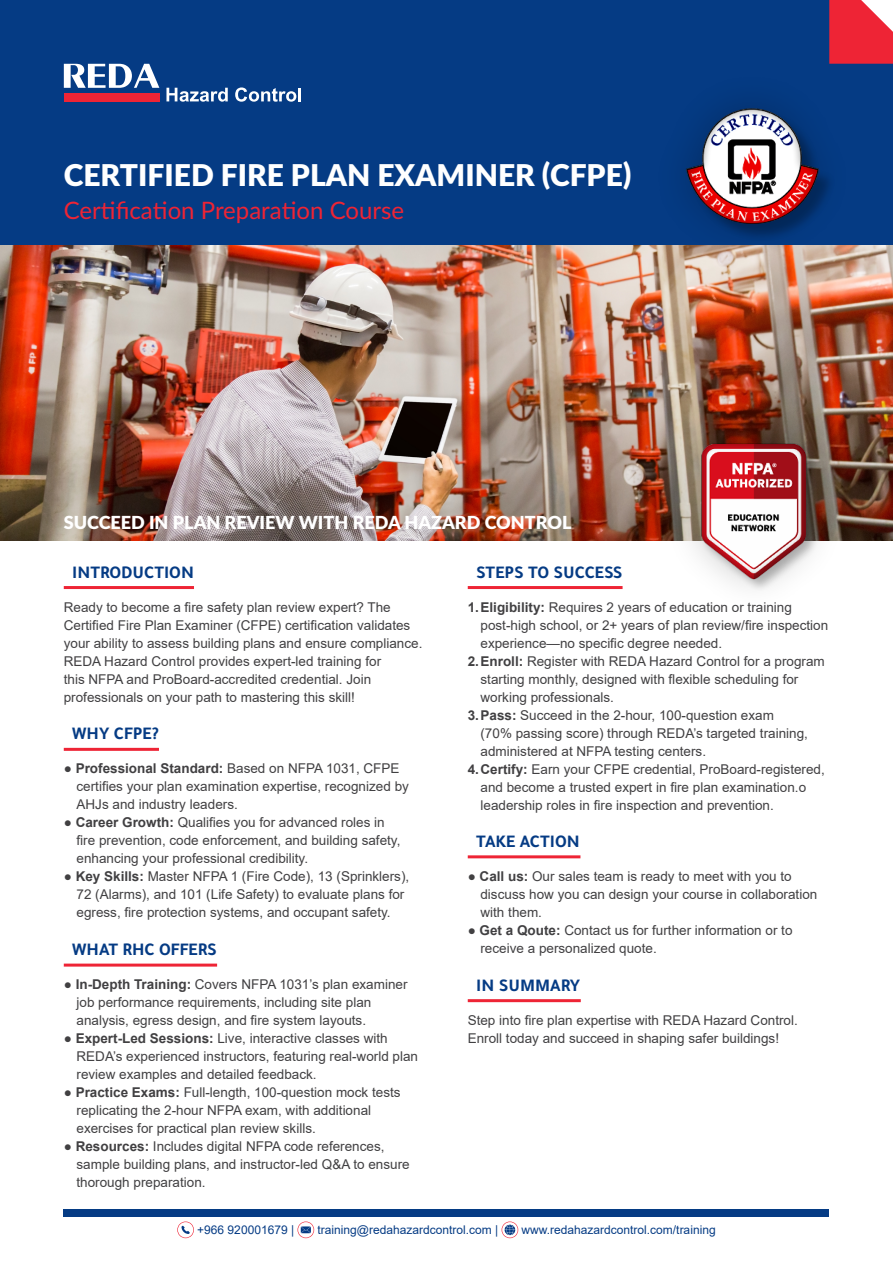
<style>
.page{position:relative;width:893px;height:1263px;background:#fff}
.page>*{position:absolute;margin:0;border:0;box-sizing:border-box;transform-origin:0 0}
.t1{font:900 30px "Lato";color:#fff}
.t2{font:24px "Lato";color:#ee2435}
.t3{font:700 18px "Tajawal";color:#053b84}
.t4{font:900 18px "Lato";color:#fff}
.t5{font:13.5px/18px "Arial";color:#414042}
.t6{font:12px "Arial";color:#053b84}
.s1{font-weight:700}
</style>
<div class="page">
<div style="left:0;top:0;width:893px;height:246px;background:#053b84"></div>
<svg style="left:829px;top:0;width:64px;height:64px;background:#ed3f4e"></svg>
<svg style="left:166px;top:88px;width:62px;height:14px"></svg>
<svg style="left:235px;top:87px;width:66px;height:15px"></svg>
<div style="left:64px;top:94px;width:95px;height:8px;background:#ee2435"></div>
<svg style="left:64px;top:64px;width:95px;height:24px"></svg>
<div style="left:64px;top:1209px;width:765px;height:7px;background:#053b84"></div>
<svg style="left:177px;top:1221px;width:17px;height:17px"></svg>
<svg style="left:297px;top:1221px;width:17px;height:17px"></svg>
<svg style="left:502px;top:1221px;width:16px;height:17px"></svg>
<img style="left:0;top:246px;width:893px;height:294px">
<hr style="left:64px;top:586px;width:130px;height:3px;background:#ee2435">
<hr style="left:468px;top:586px;width:155px;height:3px;background:#ee2435">
<hr style="left:468px;top:855px;width:112px;height:3px;background:#ee2435">
<hr style="left:468px;top:999px;width:113px;height:3px;background:#ee2435">
<hr style="left:64px;top:748px;width:95px;height:3px;background:#ee2435">
<hr style="left:64px;top:963px;width:153px;height:3px;background:#ee2435">
<div style="left:650px;top:70px;width:204px;height:192px;background:#000;opacity:.25"></div>
<div style="left:664px;top:91px;width:179px;height:141px;background:#000;opacity:.5"></div>
<div style="left:663px;top:404px;width:181px;height:210px;background:#000;opacity:.25"></div>
<div style="left:685px;top:430px;width:138px;height:155px;background:#000;opacity:.5"></div>
<h1 class="t1" style="left:64px;top:152px;width:569px">CERTIFIED FIRE PLAN EXAMINER (CFPE(</h1>
<h2 class="t2" style="left:64px;top:193px;width:342px">Certification Preparation Course</h2>
<h3 class="t4" style="left:64px;top:509px;width:509px">SUCCEED IN PLAN REVIEW WITH REDA HAZARD CONTROL</h3>
<h3 class="t3" style="left:72px;top:558px;width:123px">INTRODUCTION</h3>
<h3 class="t3" style="left:476px;top:558px;width:148px">STEPS TO SUCCESS</h3>
<p class="t5" style="left:64px;top:598px;width:360px">Ready to become a fire safety plan review expert? The Certified Fire Plan Examiner (CFPE) certification validates your ability to assess building plans and ensure compliance.<br>REDA Hazard Control provides expert-led training for<br>this NFPA and ProBoard-accredited credential. Join professionals on your path to mastering this skill!</p>
<p class="t5" style="left:468px;top:598px;width:326px"><span class="s1">1.Eligibility:</span> Requires 2 years of education or training</p>
<p class="t5" style="left:480px;top:616px;width:349px">post-high school, or 2+ years of plan review/fire inspection</p>
<p class="t5" style="left:480px;top:634px;width:243px">experience—no specific degree needed.</p>
<p class="t5" style="left:468px;top:652px;width:359px"><span class="s1">2.Enroll:</span> Register with REDA Hazard Control for a program</p>
<p class="t5" style="left:480px;top:670px;width:319px">starting monthly, designed with flexible scheduling for</p>
<p class="t5" style="left:480px;top:688px;width:135px">working professionals.</p>
<p class="t5" style="left:468px;top:706px;width:308px"><span class="s1">3.Pass:</span> Succeed in the 2-hour, 100-question exam</p>
<p class="t5" style="left:480px;top:724px;width:329px">(70% passing score) through REDAs’ targeted training,</p>
<p class="t5" style="left:480px;top:742px;width:227px">administered at NFPA testing centers.</p>
<p class="t5" style="left:468px;top:760px;width:359px"><span class="s1">4.Certify:</span> Earn your CFPE credential, ProBoard-registered,</p>
<p class="t5" style="left:480px;top:778px;width:327px">and become a trusted expert in fire plan examination o.</p>
<p class="t5" style="left:480px;top:796px;width:295px">leadership roles in fire inspection and prevention.</p>
<h3 class="t3" style="left:72px;top:720px;width:88px">WHY CFPE?</h3>
<p class="t5" style="left:77px;top:759px;width:334px;text-indent:-13px"><span class="s1">● Professional Standard:</span> Based on NFPA 1031, CFPE certifies your plan examination expertise, recognized by<br>AHJs and industry leaders.</p>
<p class="t5" style="left:77px;top:813px;width:325px;text-indent:-13px"><span class="s1">● Career Growth:</span> Qualifies you for advanced roles in fire prevention, code enforcement, and building safety, enhancing your professional credibility.</p>
<p class="t5" style="left:64px;top:867px;width:347px;text-align:center"><span class="s1">● Key Skills:</span> Master NFPA 1 (Fire Code ,) 13 (Sprinklers ,(<br>72 (Alarms ,) and 101 (Life Safety) to evaluate plans for egress, fire protection systems, and occupant safety.</p>
<h3 class="t3" style="left:476px;top:828px;width:105px">TAKE ACTION</h3>
<p class="t5" style="left:480px;top:867px;width:338px;text-indent:-13px"><span class="s1">● Call us:</span> Our sales team is ready to meet with you to discuss how you can design your course in collaboration with them.</p>
<p class="t5" style="left:480px;top:921px;width:313px;text-indent:-13px"><span class="s1">● Get a Qoute:</span> Contact us for further information or to receive a personalized quote.</p>
<h3 class="t3" style="left:72px;top:936px;width:146px">WHAT RHC OFFERS</h3>
<p class="t5" style="left:77px;top:975px;width:332px;text-indent:-13px"><span class="s1">● In-Depth Training:</span> Covers NFPA 1031 s’ plan examiner job performance requirements, including site plan analysis, egress design, and fire system layouts.</p>
<p class="t5" style="left:77px;top:1029px;width:343px;text-indent:-13px"><span class="s1">● Expert-Led Sessions:</span> Live, interactive classes with<br>REDAs’ experienced instructors, featuring real-world plan review examples and detailed feedback.</p>
<p class="t5" style="left:77px;top:1083px;width:326px;text-indent:-13px"><span class="s1">● Practice Exams:</span> Full-length, 100-question mock tests replicating the 2-hour NFPA exam, with additional exercises for practical plan review skills.</p>
<p class="t5" style="left:77px;top:1137px;width:335px;text-indent:-13px"><span class="s1">● Resources:</span> Includes digital NFPA code references, sample building plans, and instructor-led Q&amp;A to ensure thorough preparation.</p>
<h3 class="t3" style="left:476px;top:971px;width:106px">IN SUMMARY</h3>
<p class="t5" style="left:468px;top:1011px;width:332px">Step into fire plan expertise with REDA Hazard Control.<br>Enroll today and succeed in shaping safer buildings!</p>
<p class="t6" style="left:197px;top:1221px;width:98px">+966 920001679 |</p>
<p class="t6" style="left:317px;top:1221px;width:182px">training@redahazardcontrol.com |</p>
<p class="t6" style="left:522px;top:1221px;width:196px">www.redahazardcontrol.com/training</p>
</div>
